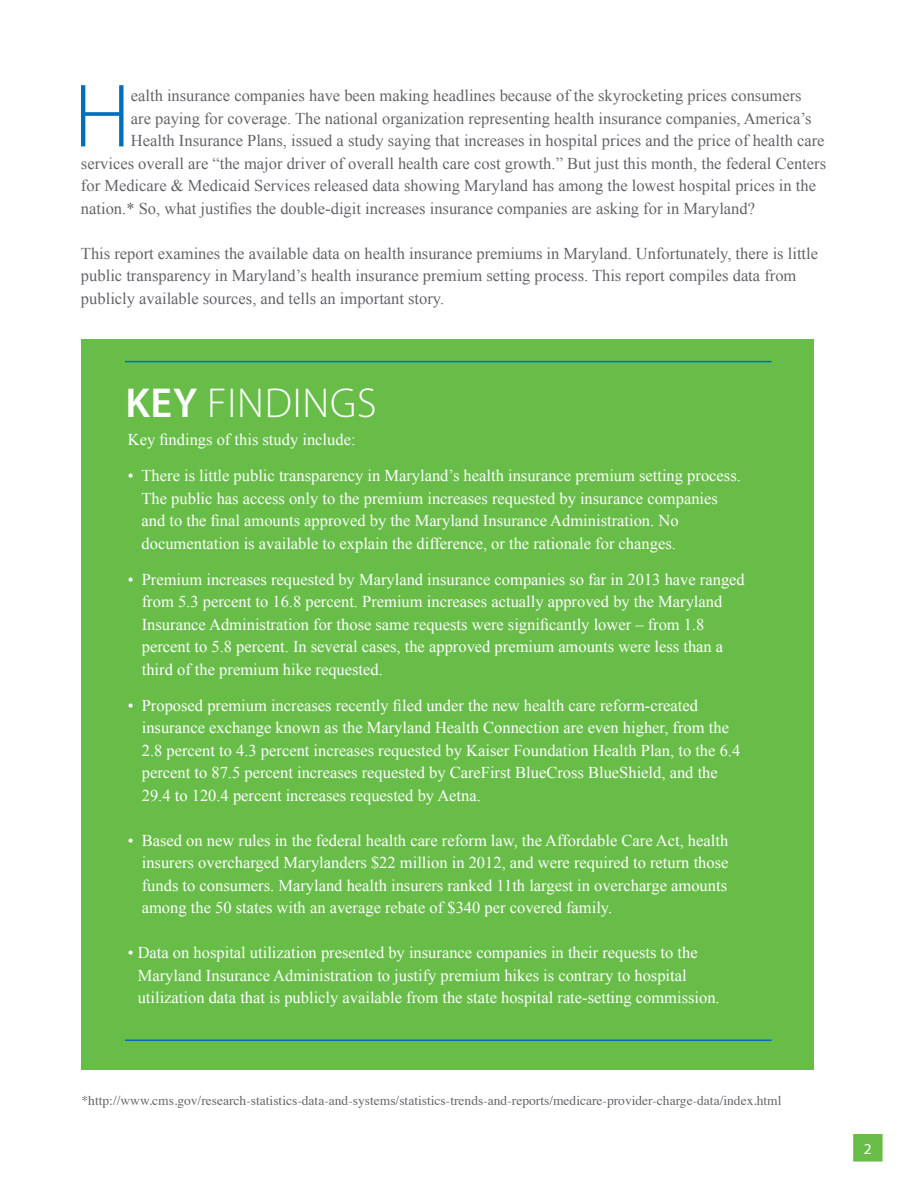
<style>
.page{position:relative;width:918px;height:1188px;background:#fff}
.page>*{position:absolute;margin:0;border:0;box-sizing:border-box;transform-origin:0 0}
.t1{font:300 90.9px "Myriad Pro";color:#006fba}
.t2{font:300 42px "Myriad Pro";letter-spacing:.02em;color:#fff}
.t3{font:16.5px/22.5px "Times New Roman";color:#fff}
.t4{font:16.5px/22.5px "Times New Roman";color:#636466}
.t5{font:15.3px "Myriad Pro";color:#fff}
.t6{font:13.5px "Times";color:#636466}
.s1{font-weight:600}
</style>
<div class="page">
<div style="left:82px;top:339px;width:732px;height:730px;background:#68bd49"></div>
<svg style="left:853px;top:1134px;width:30px;height:28px"></svg>
<hr style="left:125px;top:361px;width:647px;height:1px;background:#006fba">
<hr style="left:125px;top:1040px;width:647px;height:1px;background:#006fba">
<h1 class="t1" style="left:74px;top:66px;width:59px">H</h1>
<p class="t4" style="left:131px;top:84px;width:672px">ealth insurance companies have been making headlines because of the skyrocketing prices consumers</p>
<p class="t4" style="left:131px;top:107px;width:682px">are paying for coverage. The national organization representing health insurance companies, America’s</p>
<p class="t4" style="left:131px;top:129px;width:695px">Health Insurance Plans, issued a study saying that increases in hospital prices and the price of health care</p>
<p class="t4" style="left:81px;top:152px;width:747px">services overall are “the major driver of overall health care cost growth.” But just this month, the federal Centers</p>
<p class="t4" style="left:81px;top:174px;width:737px">for Medicare &amp; Medicaid Services released data showing Maryland has among the lowest hospital prices in the</p>
<p class="t4" style="left:81px;top:197px;width:676px">nation.* So, what justifies the double-digit increases insurance companies are asking for in Maryland?</p>
<p class="t4" style="left:81px;top:242px;width:739px">This report examines the available data on health insurance premiums in Maryland. Unfortunately, there is little public transparency in Maryland’s health insurance premium setting process. This report compiles data from publicly available sources, and tells an important story.</p>
<h2 class="t2" style="left:125px;top:380px;width:253px"><span class="s1">KEY</span> FINDINGS</h2>
<p class="t3" style="left:128px;top:428px;width:229px">Key findings of this study include:</p>
<p class="t3" style="left:142px;top:464px;width:601px;text-indent:-14px">• There is little public transparency in Maryland’s health insurance premium setting process.<br>The public has access only to the premium increases requested by insurance companies and to the final amounts approved by the Maryland Insurance Administration. No documentation is available to explain the difference, or the rationale for changes.</p>
<p class="t3" style="left:142px;top:568px;width:605px;text-indent:-14px">• Premium increases requested by Maryland insurance companies so far in 2013 have ranged from 5.3 percent to 16.8 percent. Premium increases actually approved by the Maryland Insurance Administration for those same requests were significantly lower – from 1.8 percent to 5.8 percent. In several cases, the approved premium amounts were less than a third of the premium hike requested.</p>
<p class="t3" style="left:142px;top:694px;width:600px;text-indent:-14px">• Proposed premium increases recently filed under the new health care reform-created insurance exchange known as the Maryland Health Connection are even higher, from the 2.8 percent to 4.3 percent increases requested by Kaiser Foundation Health Plan, to the 6.4 percent to 87.5 percent increases requested by CareFirst BlueCross BlueShield, and the 29.4 to 120.4 percent increases requested by Aetna.</p>
<p class="t3" style="left:142px;top:829px;width:588px;text-align:justify;text-indent:-14px">• Based on new rules in the federal health care reform law, the Affordable Care Act, health insurers overcharged Marylanders $22 million in 2012, and were required to return those funds to consumers. Maryland health insurers ranked 11th largest in overcharge amounts among the 50 states with an average rebate of $340 per covered family.</p>
<p class="t3" style="left:138px;top:941px;width:584px;text-indent:-10px">• Data on hospital utilization presented by insurance companies in their requests to the<br>Maryland Insurance Administration to justify premium hikes is contrary to hospital utilization data that is publicly available from the state hospital rate-setting commission.</p>
<p class="t6" style="left:82px;top:1088px;width:702px">*http://www.cms.gov/research-statistics-data-and-systems/statistics-trends-and-reports/medicare-provider-charge-data/index.html</p>
<p class="t5" style="left:864px;top:1139px;width:9px">2</p>
</div>
